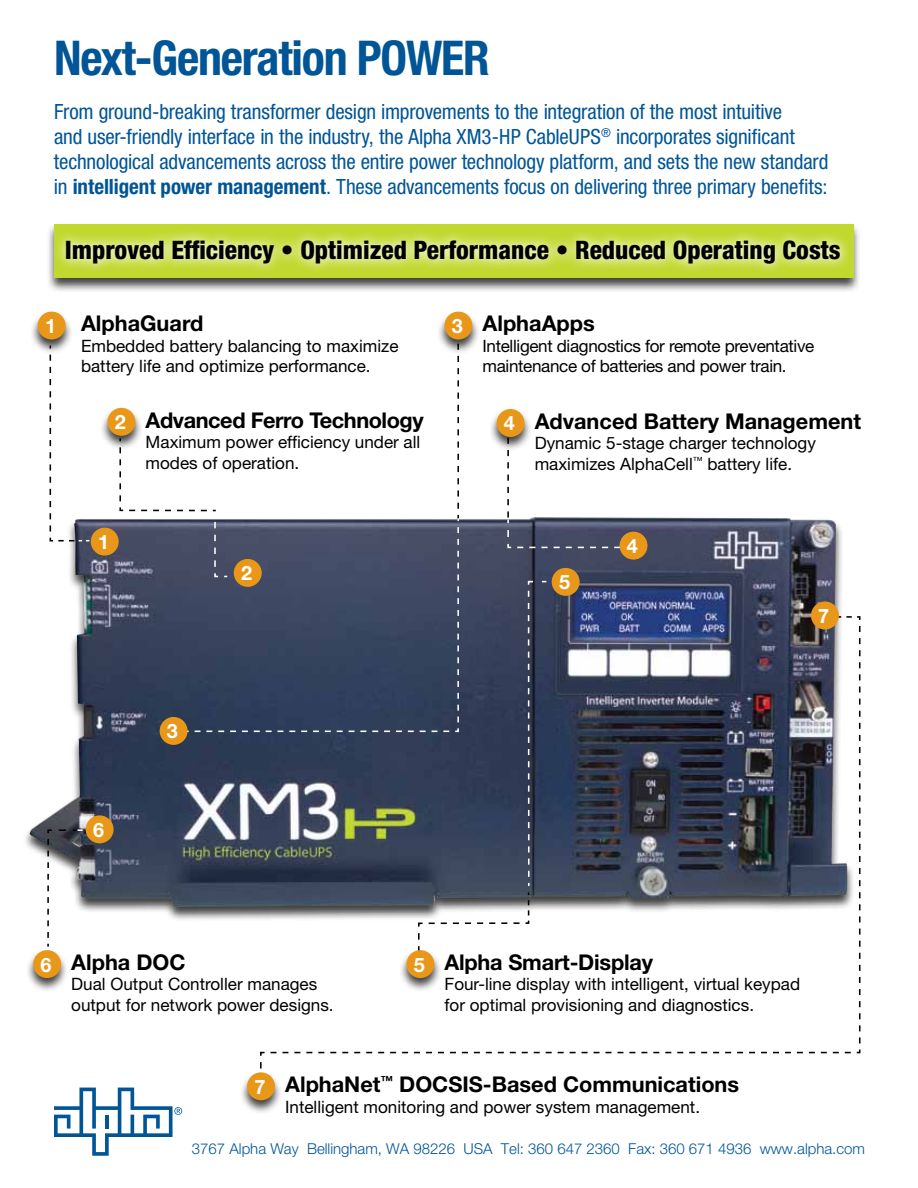
<style>
.page{position:relative;width:918px;height:1188px;background:#fff}
.page>*{position:absolute;margin:0;border:0;box-sizing:border-box;transform-origin:0 0}
.t1{font:700 condensed 48px "Helvetica Neue LT Std";letter-spacing:-.025em;color:#005596}
.t2{font:800 condensed 25.5px "Helvetica Neue LT Std";color:#000}
.t3{font:700 21.75px "Helvetica Neue LT Std";color:#000}
.t4{font:700 21.75px "Helvetica Neue LT Std";letter-spacing:-.02em;color:#000}
.t5{font:condensed 21px/25.2px "Helvetica Neue LT Std";letter-spacing:-.005em;color:#005596}
.t6{font:700 19.8px "Helvetica Neue LT Std";color:#fff}
.t7{font:17.1px/20.5px "Helvetica Neue LT Std";color:#000}
.t8{font:17.1px/20.5px "Helvetica Neue LT Std";letter-spacing:-.02em;color:#000}
.t9{font:300 15px "Helvetica Neue LT Std";color:#005596}
.s1{font-weight:700}
</style>
<div class="page">
<img style="left:29px;top:517px;width:813px;height:390px">
<svg style="left:54px;top:1088px;width:128px;height:68px"></svg>
<div style="left:25px;top:949px;width:44px;height:44px;background:#000;opacity:.75"></div>
<div style="left:33px;top:950px;width:28px;height:28px;background:#e89719;border-radius:50%"></div>
<div style="left:100px;top:407px;width:44px;height:44px;background:#000;opacity:.75"></div>
<div style="left:108px;top:408px;width:27px;height:28px;background:#e89719;border-radius:50%"></div>
<div style="left:91px;top:528px;width:28px;height:28px;background:#e89719;border-radius:50%"></div>
<div style="left:30px;top:311px;width:44px;height:43px;background:#000;opacity:.75"></div>
<div style="left:38px;top:312px;width:28px;height:28px;background:#e89719;border-radius:50%"></div>
<svg style="left:260px;top:615px;width:601px;height:454px"></svg>
<svg style="left:49px;top:344px;width:40px;height:198px"></svg>
<svg style="left:119px;top:355px;width:512px;height:609px"></svg>
<svg style="left:47px;top:829px;width:46px;height:118px"></svg>
<div style="left:86px;top:815px;width:28px;height:28px;background:#e89719;border-radius:50%"></div>
<div style="left:160px;top:717px;width:28px;height:28px;background:#e89719;border-radius:50%"></div>
<div style="left:620px;top:532px;width:28px;height:28px;background:#e89719;border-radius:50%"></div>
<div style="left:399px;top:949px;width:43px;height:44px;background:#000;opacity:.75"></div>
<div style="left:406px;top:950px;width:28px;height:28px;background:#e89719;border-radius:50%"></div>
<div style="left:239px;top:1071px;width:44px;height:44px;background:#000;opacity:.75"></div>
<div style="left:247px;top:1072px;width:28px;height:28px;background:#e89719;border-radius:50%"></div>
<div style="left:437px;top:311px;width:43px;height:43px;background:#000;opacity:.75"></div>
<div style="left:444px;top:312px;width:28px;height:28px;background:#e89719;border-radius:50%"></div>
<div style="left:489px;top:408px;width:44px;height:44px;background:#000;opacity:.75"></div>
<div style="left:497px;top:409px;width:28px;height:28px;background:#e89719;border-radius:50%"></div>
<div style="left:811px;top:602px;width:28px;height:27px;background:#e89719;border-radius:50%"></div>
<div style="left:46px;top:222px;width:816px;height:71px;background:#000;opacity:.75"></div>
<div style="left:54px;top:224px;width:799px;height:54px;background:#c1d82f"></div>
<div style="left:54px;top:228px;width:799px;height:49px;background:#fff;opacity:.75"></div>
<h1 class="t1" style="left:54px;top:29px;width:437px">Next-Generation POWER</h1>
<p class="t5" style="left:54px;top:98px;width:776px">From ground-breaking transformer design improvements to the integration of the most intuitive<br>and user-friendly interface in the industry, the Alpha XM3-HP CableUPS<sup>®</sup> incorporates significant technological advancements across the entire power technology platform, and sets the new standard in <span class="s1">intelligent power management</span>. These advancements focus on delivering three primary benefits:</p>
<h2 class="t2" style="left:65px;top:234px;width:777px">Improved Efficiency • Optimized Performance • Reduced Operating Costs</h2>
<p class="t6" style="left:45px;top:314px;width:13px">1</p>
<p class="t3" style="left:81px;top:310px;width:124px">AlphaGuard</p>
<p class="t7" style="left:81px;top:335px;width:319px">Embedded battery balancing to maximize battery life and optimize performance.</p>
<p class="t6" style="left:115px;top:410px;width:13px">2</p>
<p class="t4" style="left:146px;top:406px;width:280px">Advanced Ferro Technology</p>
<p class="t7" style="left:146px;top:431px;width:276px">Maximum power efficiency under all modes of operation.</p>
<p class="t6" style="left:452px;top:314px;width:13px">3</p>
<p class="t3" style="left:483px;top:310px;width:114px">AlphaApps</p>
<p class="t8" style="left:483px;top:335px;width:333px">Intelligent diagnostics for remote preventative maintenance of batteries and power train.</p>
<p class="t6" style="left:504px;top:411px;width:13px">4</p>
<p class="t3" style="left:535px;top:408px;width:328px">Advanced Battery Management</p>
<p class="t7" style="left:535px;top:433px;width:283px">Dynamic 5-stage charger technology maximizes AlphaCell<sup>™</sup> battery life.</p>
<p class="t6" style="left:98px;top:530px;width:13px">1</p>
<p class="t6" style="left:241px;top:561px;width:13px">2</p>
<p class="t6" style="left:559px;top:570px;width:13px">5</p>
<p class="t6" style="left:627px;top:534px;width:13px">4</p>
<p class="t6" style="left:818px;top:604px;width:13px">7</p>
<p class="t6" style="left:93px;top:817px;width:13px">6</p>
<p class="t6" style="left:167px;top:719px;width:13px">3</p>
<p class="t6" style="left:41px;top:952px;width:13px">6</p>
<p class="t3" style="left:71px;top:949px;width:116px">Alpha DOC</p>
<p class="t7" style="left:71px;top:974px;width:264px">Dual Output Controller manages output for network power designs.</p>
<p class="t6" style="left:414px;top:952px;width:13px">5</p>
<p class="t3" style="left:445px;top:949px;width:210px">Alpha Smart-Display</p>
<p class="t7" style="left:445px;top:974px;width:357px">Four-line display with intelligent, virtual keypad for optimal provisioning and diagnostics.</p>
<p class="t6" style="left:254px;top:1074px;width:13px">7</p>
<p class="t3" style="left:285px;top:1071px;width:455px">AlphaNet<sup>™</sup> DOCSIS-Based Communications</p>
<p class="t7" style="left:285px;top:1096px;width:416px">Intelligent monitoring and power system management.</p>
<p class="t9" style="left:192px;top:1140px;width:675px">3767 Alpha Way Bellingham, WA 98226 USA Tel: 360 647 2360 Fax: 360 671 4936 www.alpha.com</p>
</div>
